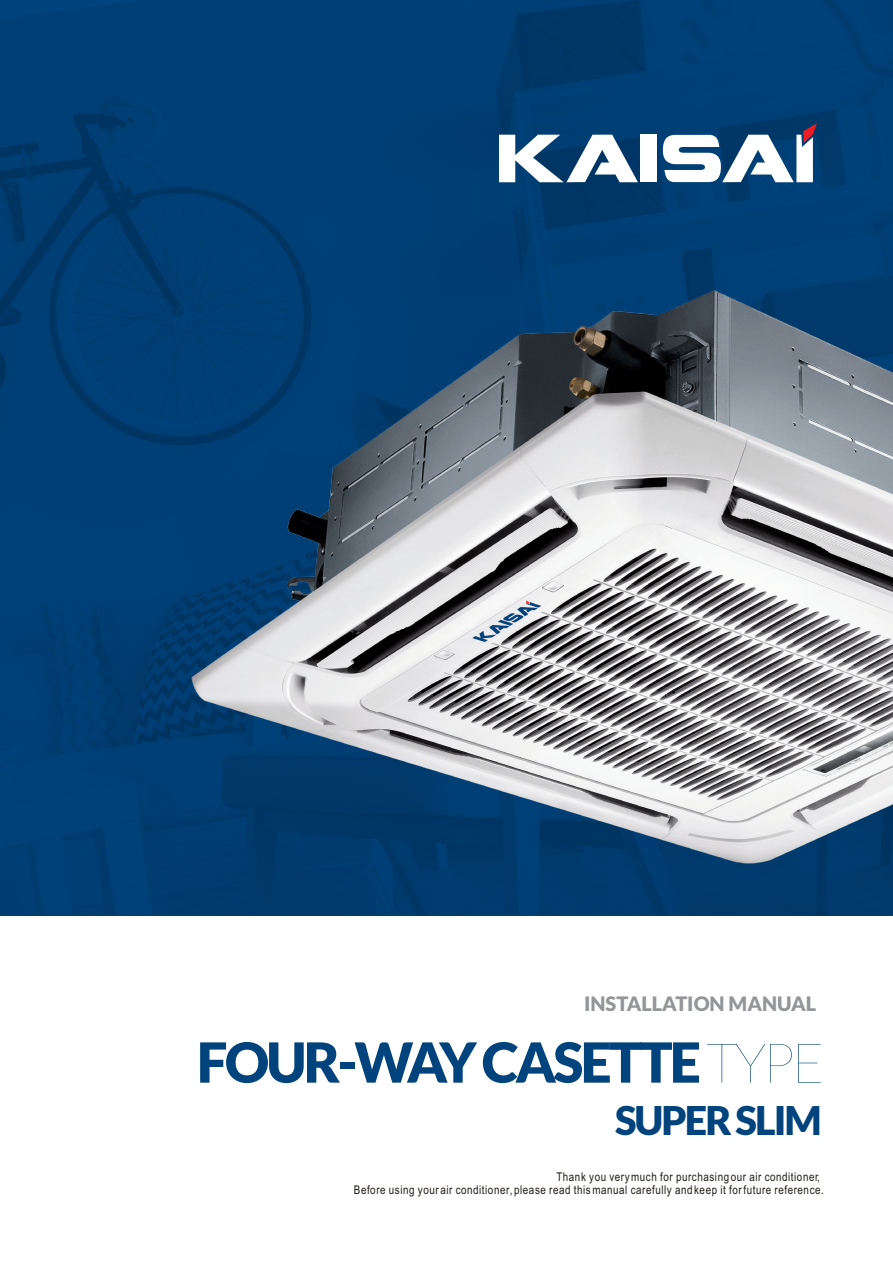
<style>
.page{position:relative;width:893px;height:1263px;background:#fff}
.page>*{position:absolute;margin:0;border:0;box-sizing:border-box;transform-origin:0 0}
.t1{font:900 55.2px "Lato";letter-spacing:-.05em;color:#01437c}
.t2{font:900 39.75px "Lato";letter-spacing:-.05em;color:#01437c}
.t3{font:900 19.95px "Lato";color:#939598}
.t4{font:12px/13.6px "Arial Narrow";letter-spacing:.045em;color:#1f1a17}
.s1{font-weight:100}
</style>
<div class="page">
<img style="left:0;top:0;width:893px;height:916px">
<svg style="left:500px;top:135px;width:138px;height:47px"></svg>
<div style="left:641px;top:135px;width:16px;height:47px;background:#fff"></div>
<svg style="left:663px;top:123px;width:154px;height:59px"></svg>
<img style="left:185px;top:241px;width:708px;height:665px">
<p class="t3" style="left:584px;top:992px;width:234px">INSTALLATION MANUAL</p>
<p class="t1" style="left:197px;top:1030px;width:628px">FOUR-WAY CASETTE <span class="s1">TYPE</span></p>
<p class="t2" style="left:615px;top:1097px;width:208px">SUPER SLIM</p>
<p class="t4" style="left:354px;top:1171px;width:471px;text-indent:202px">Thank you very much for purchasing our air conditioner,<br>Before using your air conditioner, please read this manual carefully and keep it for future reference.</p>
</div>
